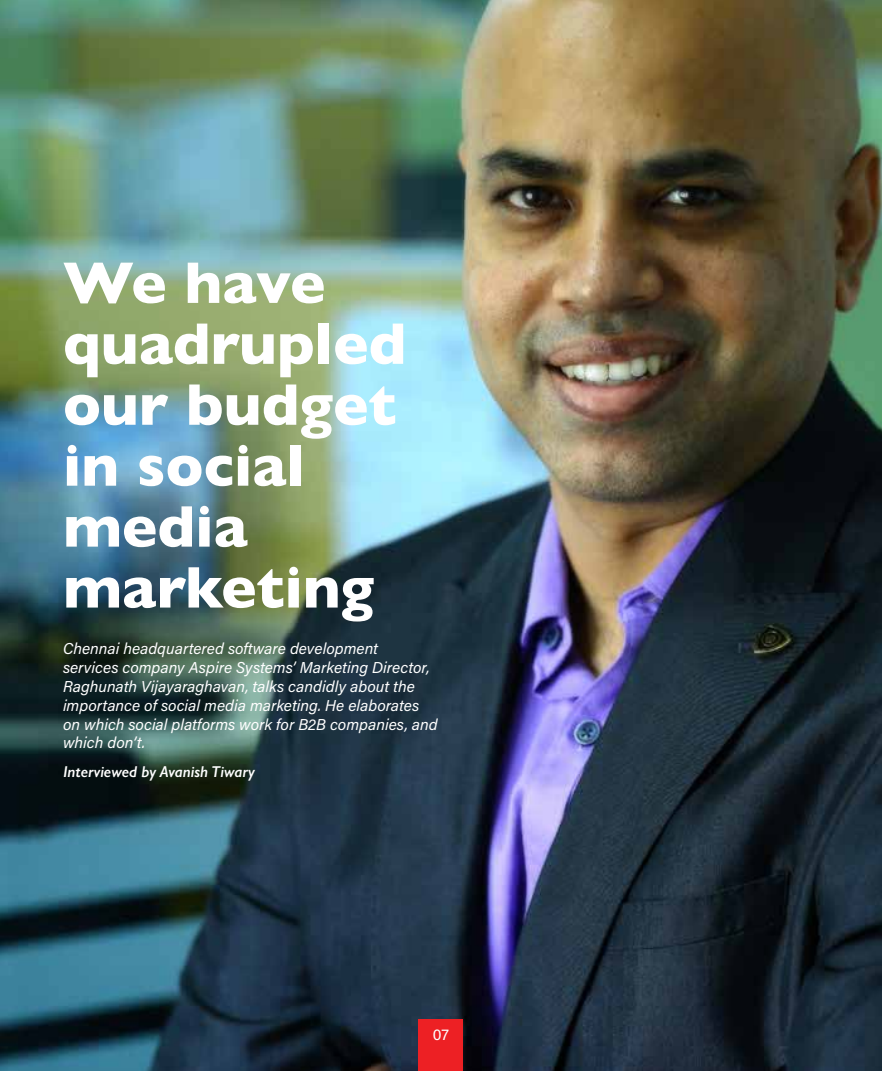
<style>
.page{position:relative;width:882px;height:1071px;background:#fff}
.page>*{position:absolute;margin:0;border:0;box-sizing:border-box;transform-origin:0 0}
.t1{font:700 59.5px/60.9px "Gill Sans";color:#fff}
.t2{font:italic 15.75px/18.9px "Acumin Pro";color:#fff}
.t3{font:italic 600 15.75px "Gill Sans";color:#fff}
.t4{font:15.75px "Acumin Pro";color:#fff}
</style>
<div class="page">
<img style="left:0;top:0;width:882px;height:1071px">
<div style="left:419px;top:1020px;width:44px;height:51px;background:#ed2024"></div>
<h1 class="t1" style="left:63px;top:251px;width:345px">We have quadrupled our budget in social media marketing</h1>
<p class="t2" style="left:63px;top:638px;width:376px">Chennai headquartered software development<br>services company Aspire Systems’ Marketing Director, Raghunath Vijayaraghavan, talks candidly about the importance of social media marketing. He elaborates on which social platforms work for B2B companies, and which don’t.</p>
<p class="t3" style="left:63px;top:762px;width:193px">Interviewed by Avanish Tiwary</p>
<p class="t4" style="left:433px;top:1024px;width:18px">07</p>
</div>
